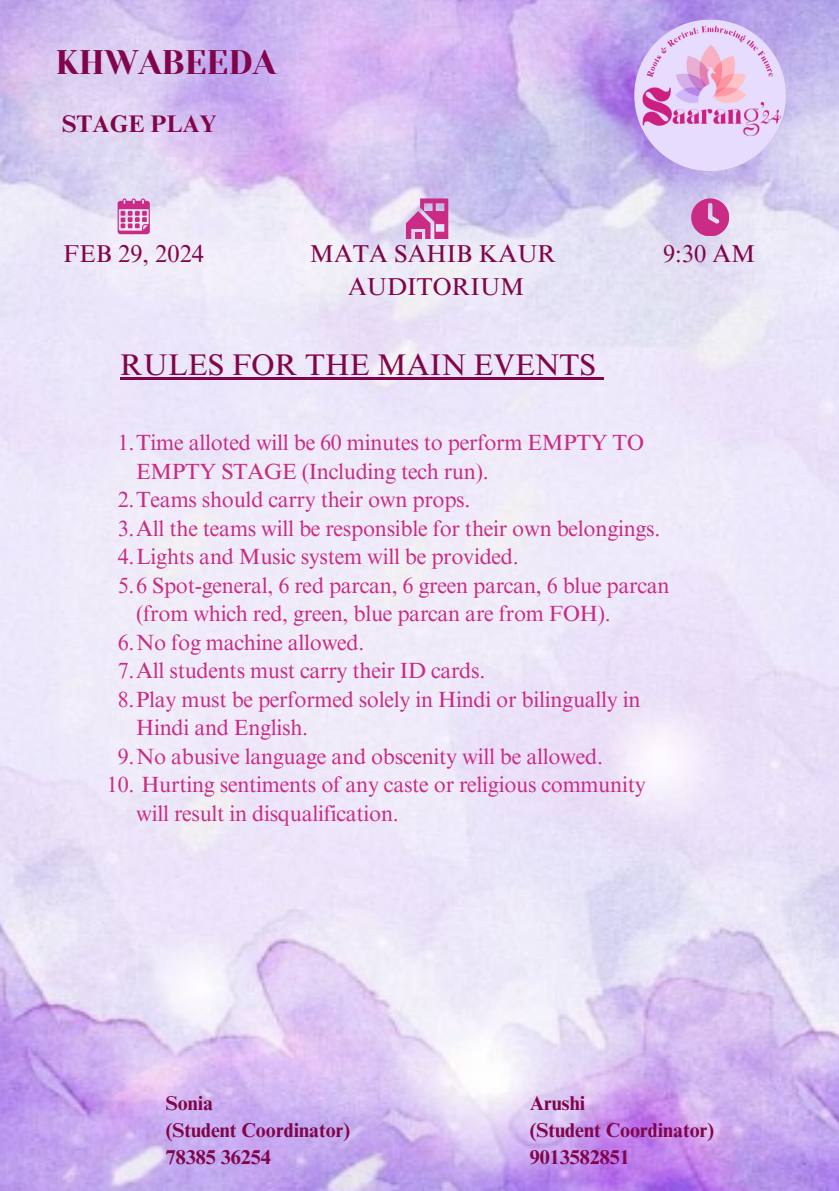
<style>
.page{position:relative;width:839px;height:1191px;background:#fff}
.page>*{position:absolute;margin:0;border:0;box-sizing:border-box;transform-origin:0 0}
.t1{font:34px "Yeseva One";color:#80054a}
.t2{font:30px "Times NRMT Pro";color:#80054a}
.t3{font:24.4px/33px "Times NRMT Pro";color:#80054a;text-align:center}
.t4{font:700 24px "Times NRMT Pro";color:#80054a}
.t5{font:22px/28.4px "Times NRMT Pro";letter-spacing:-.015em;color:#ca2b85}
.t6{font:700 20px/27px "Times NRMT Pro";color:#80054a}
</style>
<div class="page">
<img style="left:0;top:0;width:838px;height:1191px">
<img style="left:634px;top:20px;width:152px;height:151px;border-radius:50%">
<svg style="left:118px;top:198px;width:31px;height:36px"></svg>
<svg style="left:406px;top:198px;width:42px;height:41px;background:#d270b0"></svg>
<svg style="left:691px;top:198px;width:37px;height:38px"></svg>
<hr style="left:120px;top:378px;width:476px;height:2px;background:#80054a">
<svg style="left:596px;top:378px;width:7px;height:2px"></svg>
<h3 class="t1" style="left:55px;top:43px;width:222px">KHWABEEDA</h3>
<p class="t4" style="left:62px;top:115px;width:156px">STAGE PLAY</p>
<p class="t3" style="left:63px;top:240px;width:142px">FEB 29, 2024</p>
<h4 class="t3" style="left:310px;top:240px;width:248px">MATA SAHIB KAUR<br>AUDITORIUM</h4>
<p class="t3" style="left:663px;top:240px;width:94px">9:30 AM</p>
<h4 class="t2" style="left:120px;top:354px;width:477px">RULES FOR THE MAIN EVENTS</h4>
<h2 class="t5" style="left:136px;top:431px;width:509px;text-indent:-19px">1.Time alloted will be 60 minutes to perform EMPTY TO<br>EMPTY STAGE (Including tech run).</h2>
<p class="t5" style="left:118px;top:488px;width:354px">2.Teams should carry their own props.</p>
<p class="t5" style="left:118px;top:517px;width:544px">3.All the teams will be responsible for their own belongings.</p>
<p class="t5" style="left:118px;top:545px;width:402px">4.Lights and Music system will be provided.</p>
<p class="t5" style="left:136px;top:574px;width:535px;text-indent:-19px">5.6 Spot-general, 6 red parcan, 6 green parcan, 6 blue parcan (from which red, green, blue parcan are from FOH).</p>
<p class="t5" style="left:118px;top:631px;width:248px">6.No fog machine allowed.</p>
<p class="t5" style="left:118px;top:659px;width:369px">7.All students must carry their ID cards.</p>
<p class="t5" style="left:136px;top:688px;width:506px;text-indent:-19px">8.Play must be performed solely in Hindi or bilingually in<br>Hindi and English.</p>
<p class="t5" style="left:118px;top:745px;width:487px">9.No abusive language and obscenity will be allowed.</p>
<p class="t5" style="left:136px;top:773px;width:511px;text-indent:-29px">10. Hurting sentiments of any caste or religious community will result in disqualification.</p>
<p class="t6" style="left:166px;top:1092px;width:186px">Sonia<br>(Student Coordinator)<br>78385 36254</p>
<h4 class="t6" style="left:530px;top:1092px;width:186px">Arushi<br>(Student Coordinator)<br>9013582851</h4>
</div>
